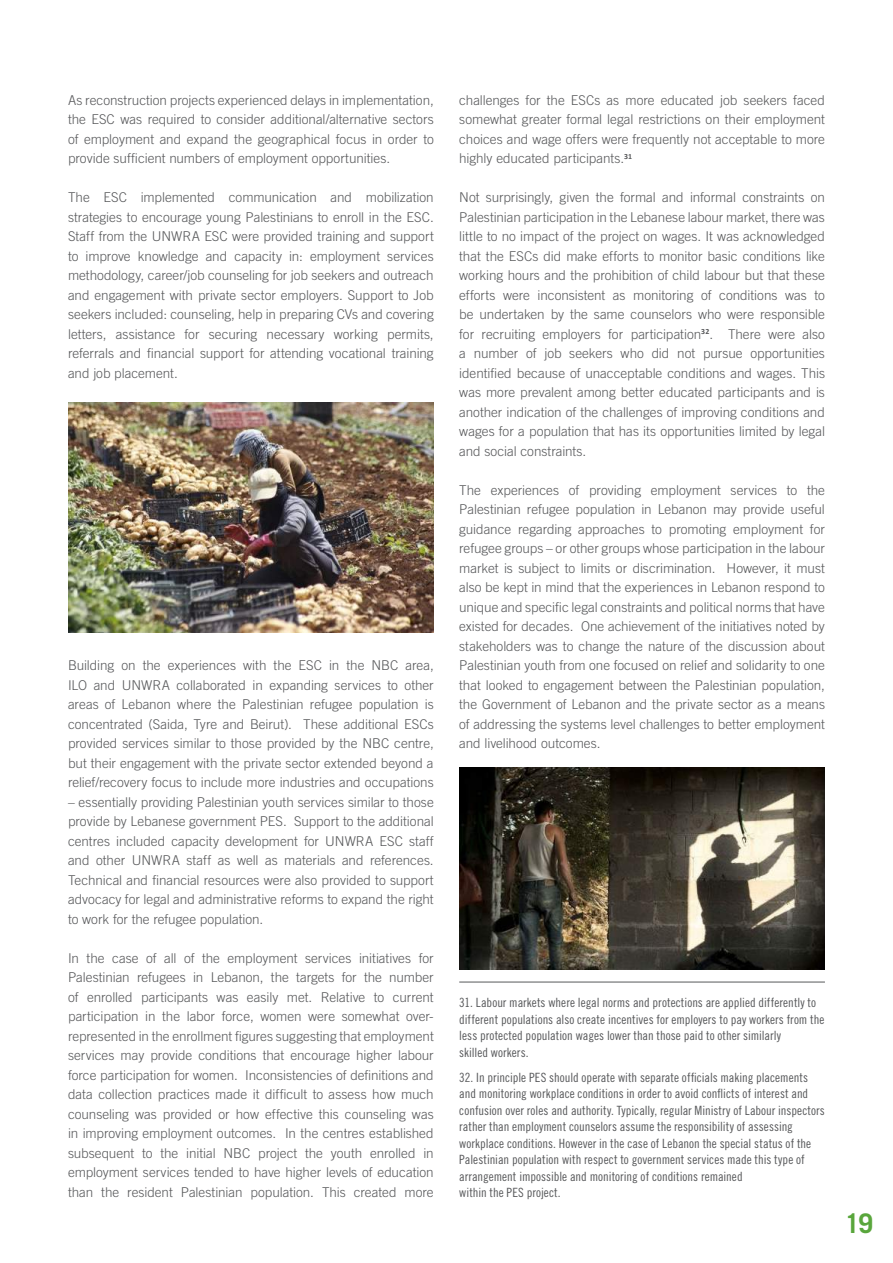
<style>
.page{position:relative;width:893px;height:1263px;background:#fff}
.page>*{position:absolute;margin:0;border:0;box-sizing:border-box;transform-origin:0 0}
.t1{font:700 27px "Trade Gothic LT Std";color:#59a63c}
.t2{font:300 13.5px/19.5px "Trade Gothic LT Std";color:#57585a;text-align:justify}
.t3{font:12.75px/16.5px "Trade Gothic LT Std Cn 18";color:#57585a}
</style>
<div class="page">
<img style="left:68px;top:403px;width:366px;height:229px">
<img style="left:459px;top:767px;width:366px;height:202px">
<hr style="left:459px;top:982px;width:366px;height:1px;background:#57585a">
<p class="t2" style="left:68px;top:90px;width:367px">As reconstruction projects experienced delays in implementation, the ESC was required to consider additional/alternative sectors of employment and expand the geographical focus in order to provide sufficient numbers of employment opportunities.</p>
<p class="t2" style="left:68px;top:187px;width:367px">The ESC implemented communication and mobilization strategies to encourage young Palestinians to enroll in the ESC.<br>Staff from the UNWRA ESC were provided training and support to improve knowledge and capacity in: employment services methodology, career/job counseling for job seekers and outreach and engagement with private sector employers. Support to Job seekers included: counseling, help in preparing CVs and covering letters, assistance for securing necessary working permits, referrals and financial support for attending vocational training and job placement.</p>
<p class="t2" style="left:68px;top:655px;width:367px">Building on the experiences with the ESC in the NBC area, ILO and UNWRA collaborated in expanding services to other areas of Lebanon where the Palestinian refugee population is concentrated (Saida, Tyre and Beirut). These additional ESCs provided services similar to those provided by the NBC centre, but their engagement with the private sector extended beyond a relief/recovery focus to include more industries and occupations</p>
<p class="t2" style="left:68px;top:792px;width:367px">– essentially providing Palestinian youth services similar to those provide by Lebanese government PES. Support to the additional centres included capacity development for UNWRA ESC staff and other UNWRA staff as well as materials and references.<br>Technical and financial resources were also provided to support advocacy for legal and administrative reforms to expand the right to work for the refugee population.</p>
<p class="t2" style="left:68px;top:948px;width:367px">In the case of all of the employment services initiatives for Palestinian refugees in Lebanon, the targets for the number of enrolled participants was easily met. Relative to current participation in the labor force, women were somewhat over&shy;represented in the enrollment figures suggesting that employment services may provide conditions that encourage higher labour force participation for women. Inconsistencies of definitions and data collection practices made it difficult to assess how much counseling was provided or how effective this counseling was in improving employment outcomes. In the centres established subsequent to the initial NBC project the youth enrolled in employment services tended to have higher levels of education than the resident Palestinian population. This created more</p>
<p class="t2" style="left:459px;top:90px;width:367px">challenges for the ESCs as more educated job seekers faced somewhat greater formal legal restrictions on their employment choices and wage offers were frequently not acceptable to more highly educated participants.<sup>31</sup></p>
<p class="t2" style="left:459px;top:187px;width:367px">Not surprisingly, given the formal and informal constraints on Palestinian participation in the Lebanese labour market, there was little to no impact of the project on wages. It was acknowledged that the ESCs did make efforts to monitor basic conditions like working hours and the prohibition of child labour but that these efforts were inconsistent as monitoring of conditions was to be undertaken by the same counselors who were responsible for recruiting employers for participation<sup>32</sup>. There were also a number of job seekers who did not pursue opportunities identified because of unacceptable conditions and wages. This was more prevalent among better educated participants and is another indication of the challenges of improving conditions and wages for a population that has its opportunities limited by legal and social constraints.</p>
<p class="t2" style="left:459px;top:480px;width:367px">The experiences of providing employment services to the Palestinian refugee population in Lebanon may provide useful guidance regarding approaches to promoting employment for refugee groups – or other groups whose participation in the labour market is subject to limits or discrimination. However, it must also be kept in mind that the experiences in Lebanon respond to unique and specific legal constraints and political norms that have existed for decades. One achievement of the initiatives noted by stakeholders was to change the nature of the discussion about Palestinian youth from one focused on relief and solidarity to one that looked to engagement between the Palestinian population, the Government of Lebanon and the private sector as a means of addressing the systems level challenges to better employment and livelihood outcomes.</p>
<p class="t3" style="left:459px;top:994px;width:367px">31. Labour markets where legal norms and protections are applied differently to different populations also create incentives for employers to pay workers from the less protected population wages lower than those paid to other similarly<br>skilled workers.</p>
<p class="t3" style="left:459px;top:1069px;width:367px">32. In principle PES should operate with separate officials making placements and monitoring workplace conditions in order to avoid conflicts of interest and confusion over roles and authority. Typically, regular Ministry of Labour inspectors rather than employment counselors assume the responsibility of assessing workplace conditions. However in the case of Lebanon the special status of the Palestinian population with respect to government services made this type of arrangement impossible and monitoring of conditions remained<br>within the PES project.</p>
<h1 class="t1" style="left:845px;top:1207px;width:30px">19</h1>
</div>
